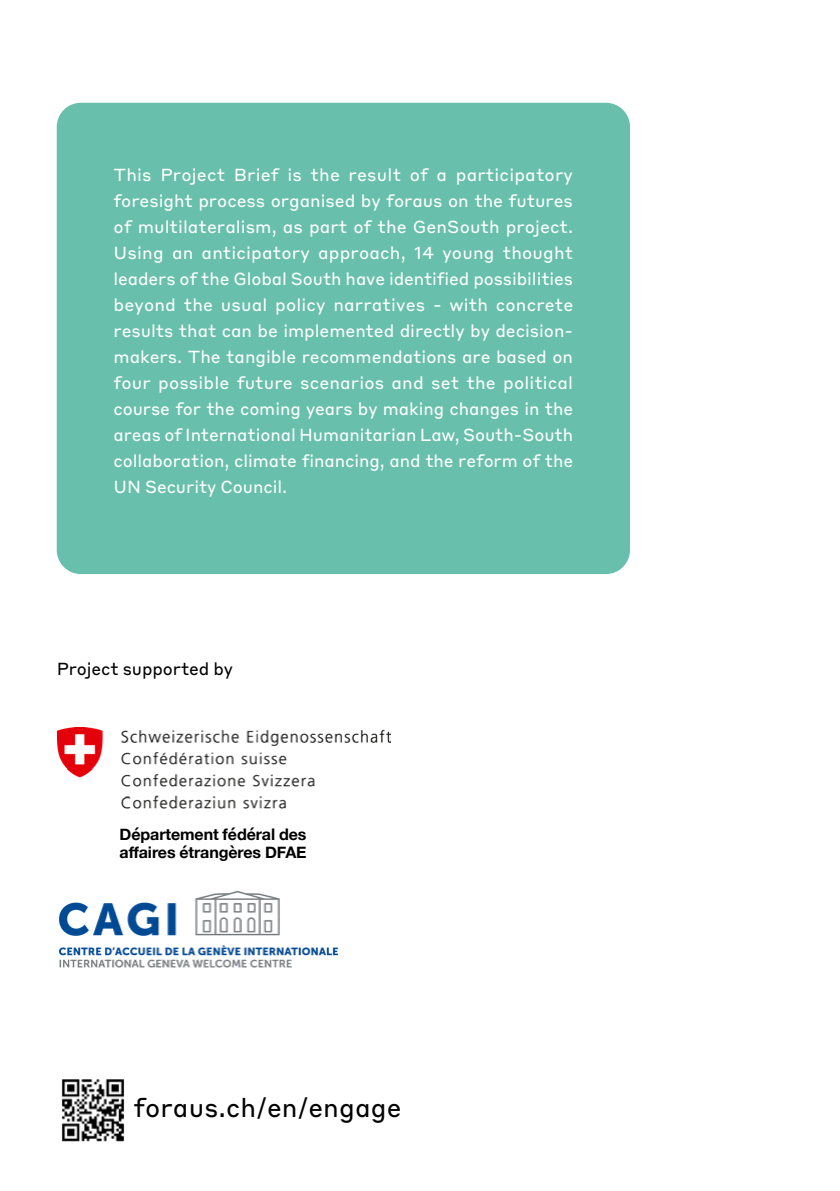
<style>
.page{position:relative;width:840px;height:1191px;background:#fff}
.page>*{position:absolute;margin:0;border:0;box-sizing:border-box;transform-origin:0 0}
.t1{font:26px "Styrene B";letter-spacing:.005em;color:#000}
.t2{font:17.2px/26px "Styrene B";letter-spacing:-.005em;color:#fff;text-align:justify}
.t3{font:17.2px "Styrene B";letter-spacing:-.005em;color:#000}
.t4{font:700 16px/18px "Helvetica Neue";letter-spacing:-.005em;color:#000}
</style>
<div class="page">
<img style="left:61px;top:1079px;width:64px;height:63px">
<div style="left:57px;top:103px;width:572px;height:471px;background:#68c0ac;border-radius:24px"></div>
<img style="left:58px;top:727px;width:332px;height:81px">
<img style="left:58px;top:890px;width:281px;height:78px">
<p class="t2" style="left:113px;top:160px;width:461px">This Project Brief is the result of a participatory foresight process organised by foraus on the futures of multilateralism, as part of the GenSouth project.<br>Using an anticipatory approach, 14 young thought leaders of the Global South have identified possibilities beyond the usual policy narratives - with concrete results that can be implemented directly by decision&shy;makers. The tangible recommendations are based on four possible future scenarios and set the political course for the coming years by making changes in the areas of International Humanitarian Law, South-South collaboration, climate financing, and the reform of the UN Security Council.</p>
<p class="t3" style="left:57px;top:654px;width:178px">Project supported by</p>
<p class="t4" style="left:120px;top:826px;width:188px">Département fédéral des affaires étrangères DFAE</p>
<h1 class="t1" style="left:133px;top:1086px;width:269px">foraus.ch/en/engage</h1>
</div>
